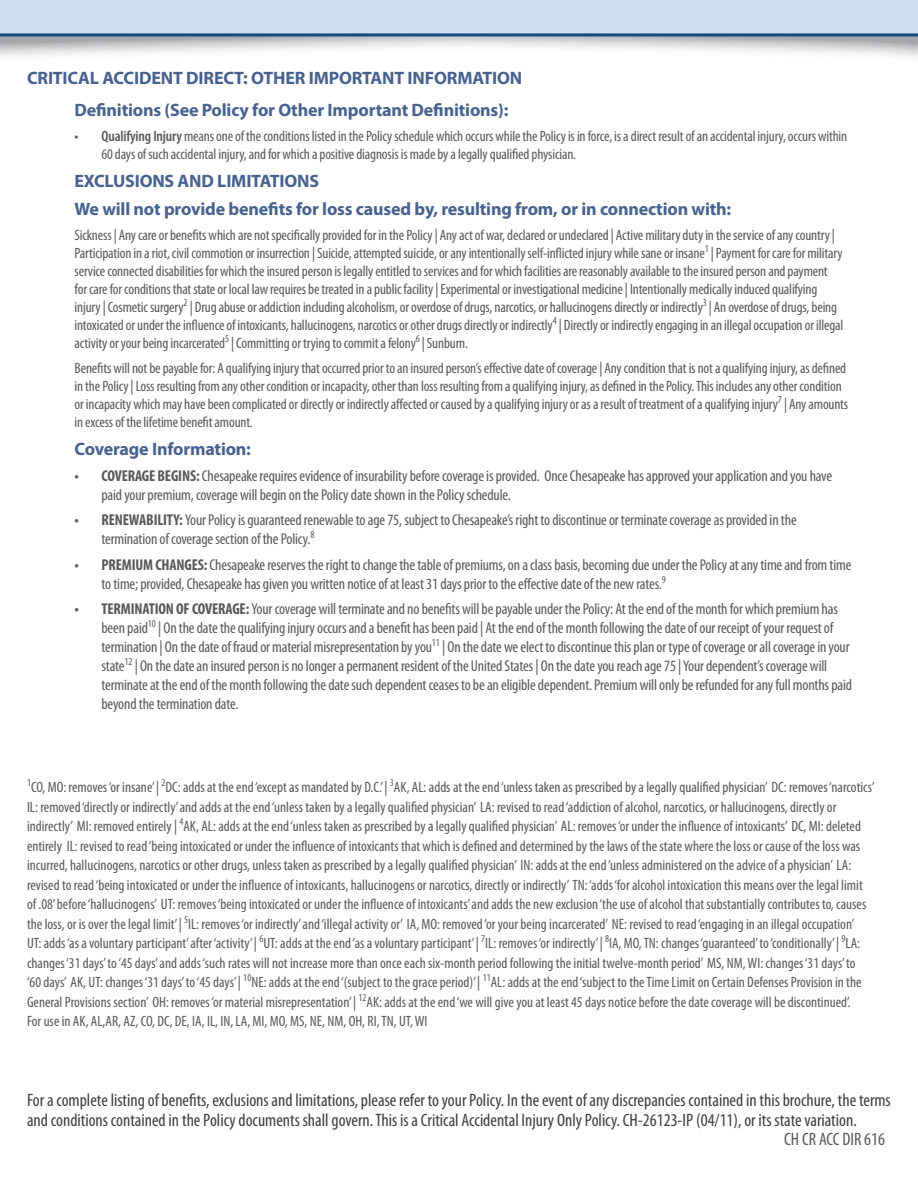
<style>
.page{position:relative;width:918px;height:1188px;background:#fff}
.page>*{position:absolute;margin:0;border:0;box-sizing:border-box;transform-origin:0 0}
.t1{font:condensed 18px "Myriad Pro";color:#3e3e3f}
.t2{font:700 18px "Myriad Pro";letter-spacing:-.01em;color:#47628e}
.t3{font:condensed 18px "Myriad Pro";color:#57585a}
.t4{font:condensed 15.75px/18.9px "Myriad Pro";letter-spacing:-.01em;color:#57585a}
.t5{font:condensed 15px/19.5px "Myriad Pro";letter-spacing:-.01em;color:#57585a}
.s1{font-weight:600}
.s2{font-weight:700}
</style>
<div class="page">
<svg style="left:0;top:36px;width:918px;height:21px"></svg>
<svg style="left:0;top:0;width:918px;height:36px;background:#c0d6ea"></svg>
<p class="t2" style="left:27px;top:66px;width:497px">CRITICAL ACCIDENT DIRECT: OTHER IMPORTANT INFORMATION</p>
<p class="t2" style="left:75px;top:98px;width:435px">Definitions (See Policy for Other Important Definitions):</p>
<p class="t5" style="left:102px;top:127px;width:747px;line-height:18px;text-indent:-27px"><span class="s1">• Qualifying Injury</span> means one of the conditions listed in the Policy schedule which occurs while the Policy is in force, is a direct result of an accidental injury, occurs within<br>60 days of such accidental injury, and for which a positive diagnosis is made by a legally qualified physician.</p>
<p class="t2" style="left:75px;top:169px;width:246px">EXCLUSIONS AND LIMITATIONS</p>
<p class="t2" style="left:75px;top:197px;width:658px">We will not provide benefits for loss caused by, resulting from, or in connection with:</p>
<p class="t5" style="left:75px;top:226px;width:770px;line-height:18px">Sickness | Any care or benefits which are not specifically provided for in the Policy | Any act of war, declared or undeclared | Active military duty in the service of any country | Participation in a riot, civil commotion or insurrection | Suicide, attempted suicide, or any intentionally self-inflicted injury while sane or insane<sup>1</sup> | Payment for care for military service connected disabilities for which the insured person is legally entitled to services and for which facilities are reasonably available to the insured person and payment for care for conditions that state or local law requires be treated in a public facility | Experimental or investigational medicine | Intentionally medically induced qualifying injury | Cosmetic surgery<sup>2</sup> | Drug abuse or addiction including alcoholism, or overdose of drugs, narcotics, or hallucinogens directly or indirectly<sup>3</sup> | An overdose of drugs, being intoxicated or under the influence of intoxicants, hallucinogens, narcotics or other drugs directly or indirectly<sup>4</sup> | Directly or indirectly engaging in an illegal occupation or illegal activity or your being incarcerated<sup>5</sup> | Committing or trying to commit a felony<sup>6</sup> | Sunburn.</p>
<p class="t5" style="left:75px;top:359px;width:775px;line-height:18px">Benefits will not be payable for: A qualifying injury that occurred prior to an insured person’s effective date of coverage | Any condition that is not a qualifying injury, as defined in the Policy | Loss resulting from any other condition or incapacity, other than loss resulting from a qualifying injury, as defined in the Policy. This includes any other condition or incapacity which may have been complicated or directly or indirectly affected or caused by a qualifying injury or as a result of treatment of a qualifying injury<sup>7</sup> | Any amounts in excess of the lifetime benefit amount.</p>
<p class="t2" style="left:75px;top:437px;width:178px">Coverage Information:</p>
<p class="t4" style="left:102px;top:466px;width:732px;text-indent:-27px"><span class="s2">• COVERAGE BEGINS:</span> Chesapeake requires evidence of insurability before coverage is provided. Once Chesapeake has approved your application and you have paid your premium, coverage will begin on the Policy date shown in the Policy schedule.</p>
<p class="t4" style="left:102px;top:510px;width:697px;text-indent:-27px"><span class="s2">• RENEWABILITY:</span> Your Policy is guaranteed renewable to age 75, subject to Chesapeake’s right to discontinue or terminate coverage as provided in the termination of coverage section of the Policy.<sup>8</sup></p>
<p class="t4" style="left:102px;top:555px;width:751px;text-indent:-27px"><span class="s2">• PREMIUM CHANGES:</span> Chesapeake reserves the right to change the table of premiums, on a class basis, becoming due under the Policy at any time and from time to time; provided, Chesapeake has given you written notice of at least 31 days prior to the effective date of the new rates.<sup>9</sup></p>
<p class="t4" style="left:102px;top:599px;width:752px;text-indent:-27px"><span class="s2">• TERMINATION OF COVERAGE:</span> Your coverage will terminate and no benefits will be payable under the Policy: At the end of the month for which premium has been paid<sup>10</sup> | On the date the qualifying injury occurs and a benefit has been paid | At the end of the month following the date of our receipt of your request of termination | On the date of fraud or material misrepresentation by you<sup>11</sup> | On the date we elect to discontinue this plan or type of coverage or all coverage in your state<sup>12</sup> | On the date an insured person is no longer a permanent resident of the United States | On the date you reach age 75 | Your dependent’s coverage will terminate at the end of the month following the date such dependent ceases to be an eligible dependent. Premium will only be refunded for any full months paid beyond the termination date.</p>
<p class="t5" style="left:27px;top:777px;width:849px"><sup>1</sup>CO, MO: removes ‘or insane’ | <sup>2</sup>DC: adds at the end ‘except as mandated by D.C.’ | <sup>3</sup>AK, AL: adds at the end ‘unless taken as prescribed by a legally qualified physician’ DC: removes ‘narcotics’ IL: removed ‘directly or indirectly’ and adds at the end ‘unless taken by a legally qualified physician’ LA: revised to read ‘addiction of alcohol, narcotics, or hallucinogens, directly or indirectly’ MI: removed entirely | <sup>4</sup>AK, AL: adds at the end ‘unless taken as prescribed by a legally qualified physician’ AL: removes ‘or under the influence of intoxicants’ DC, MI: deleted entirely IL: revised to read ‘being intoxicated or under the influence of intoxicants that which is defined and determined by the laws of the state where the loss or cause of the loss was incurred, hallucinogens, narcotics or other drugs, unless taken as prescribed by a legally qualified physician’ IN: adds at the end ‘unless administered on the advice of a physician’ LA: revised to read ‘being intoxicated or under the influence of intoxicants, hallucinogens or narcotics, directly or indirectly’ TN: ‘adds ‘for alcohol intoxication this means over the legal limit of .08’ before ‘hallucinogens’ UT: removes ‘being intoxicated or under the influence of intoxicants’ and adds the new exclusion ‘the use of alcohol that substantially contributes to, causes the loss, or is over the legal limit’ | <sup>5</sup>IL: removes ‘or indirectly’ and ‘illegal activity or’ IA, MO: removed ‘or your being incarcerated’ NE: revised to read ‘engaging in an illegal occupation’<br>UT: adds ‘as a voluntary participant’ after ‘activity’ | <sup>6</sup>UT: adds at the end ‘as a voluntary participant’ | <sup>7</sup>IL: removes ‘or indirectly’ | <sup>8</sup>IA, MO, TN: changes ‘guaranteed’ to ‘conditionally’ | <sup>9</sup>LA: changes ‘31 days’ to ‘45 days’ and adds ‘such rates will not increase more than once each six-month period following the initial twelve-month period’ MS, NM, WI: changes ‘31 days’ to<br>‘60 days’ AK, UT: changes ‘31 days’ to ‘45 days’ | <sup>10</sup>NE: adds at the end ‘(subject to the grace period)’ | <sup>11</sup>AL: adds at the end ‘subject to the Time Limit on Certain Defenses Provision in the General Provisions section’ OH: removes ‘or material misrepresentation’ | <sup>12</sup>AK: adds at the end ‘we will give you at least 45 days notice before the date coverage will be discontinued’.</p>
<p class="t5" style="left:27px;top:1011px;width:402px">For use in AK, AL,AR, AZ, CO, DC, DE, IA, IL, IN, LA, MI, MO, MS, NE, NM, OH, RI, TN, UT, WI</p>
<p class="t1" style="left:27px;top:1090px;width:865px">For a complete listing of benefits, exclusions and limitations, please refer to your Policy. In the event of any discrepancies contained in this brochure, the terms</p>
<p class="t1" style="left:27px;top:1109px;width:831px">and conditions contained in the Policy documents shall govern. This is a Critical Accidental Injury Only Policy. CH-26123-IP (04/11), or its state variation.</p>
<p class="t3" style="left:784px;top:1129px;width:102px">CH CR ACC DIR 616</p>
</div>
